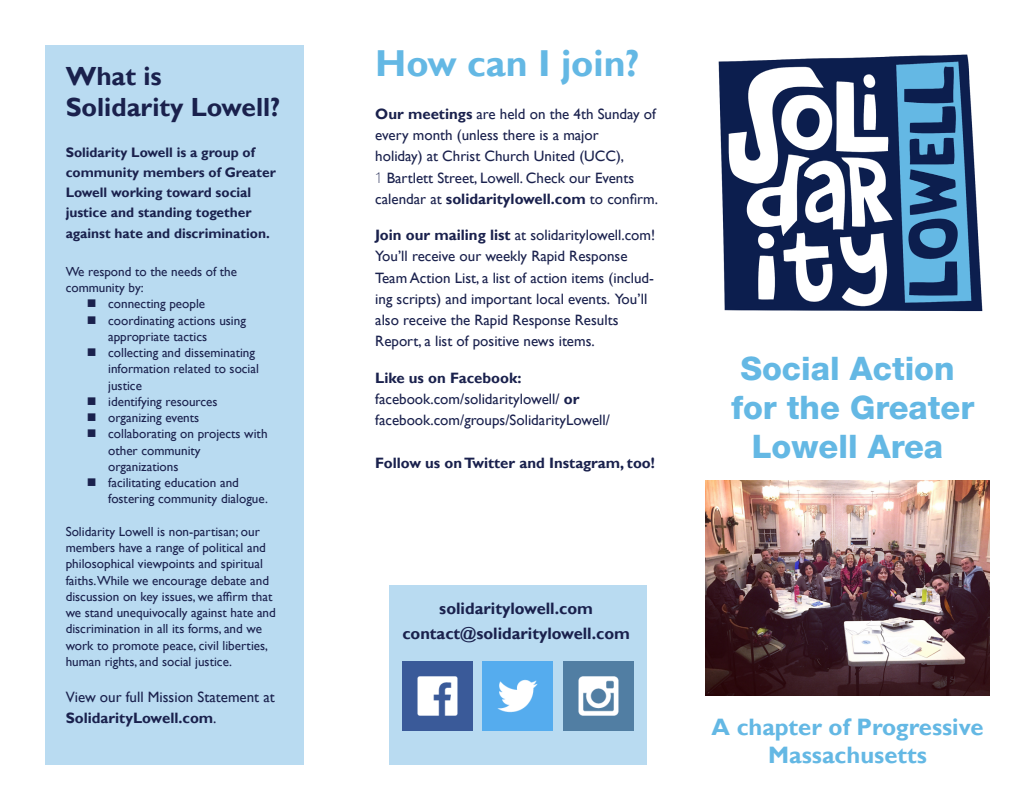
<style>
.page{position:relative;width:1035px;height:810px;background:#fff}
.page>*{position:absolute;margin:0;border:0;box-sizing:border-box;transform-origin:0 0}
.t1{font:700 37.5px "Gill Sans";color:#64b8e4}
.t2{font:800 32.5px/39px "Helvetica Neue LT Std";color:#64b8e4;text-align:center}
.t3{font:700 26.25px/31.2px "Gill Sans";color:#1a214d}
.t4{font:700 23.75px/28.5px "Gill Sans";color:#64b8e4;text-align:center}
.t5{font:700 16.5px/25px "Gill Sans";color:#1a214d;text-align:center}
.t6{font:15px/21.2px "Gill Sans";color:#1a214d}
.t7{font:700 15px "Gill Sans";color:#1a214d}
.t8{font:700 13.75px/20px "Gill Sans";color:#1a214d}
.t9{font:13.12px/16.2px "Gill Sans";color:#1a214d}
.s1{font-weight:700}
.s2{font-family:"Helvetica Neue LT Std";font-weight:100;font-stretch:condensed}
</style>
<div class="page">
<div style="left:45px;top:45px;width:259px;height:720px;background:#b9dbf1"></div>
<div style="left:389px;top:585px;width:257px;height:180px;background:#b9dbf1"></div>
<img style="left:402px;top:661px;width:70px;height:70px">
<img style="left:563px;top:661px;width:70px;height:70px">
<img style="left:483px;top:661px;width:70px;height:70px">
<img style="left:718px;top:54px;width:265px;height:258px">
<img style="left:705px;top:480px;width:285px;height:216px">
<h3 class="t3" style="left:66px;top:61px;width:216px">What is<br>Solidarity Lowell?</h3>
<p class="t8" style="left:66px;top:143px;width:212px">Solidarity Lowell is a group of community members of Greater<br>Lowell working toward social justice and standing together</p>
<p class="t8" style="left:66px;top:224px;width:206px">against hate and discrimination.</p>
<p class="t9" style="left:66px;top:264px;width:173px">We respond to the needs of the community by:</p>
<p class="t9" style="left:87px;top:296px;width:120px">■ connecting people</p>
<p class="t9" style="left:108px;top:312px;width:139px;text-indent:-21px">■ coordinating actions using appropriate tactics</p>
<p class="t9" style="left:108px;top:345px;width:152px;text-indent:-21px">■ collecting and disseminating information related to social justice</p>
<p class="t9" style="left:87px;top:394px;width:132px">■ identifying resources</p>
<p class="t9" style="left:87px;top:410px;width:114px">■ organizing events</p>
<p class="t9" style="left:108px;top:426px;width:161px;text-indent:-21px">■ collaborating on projects with other community organizations</p>
<p class="t9" style="left:108px;top:475px;width:161px;text-indent:-21px">■ facilitating education and fostering community dialogue.</p>
<p class="t9" style="left:66px;top:524px;width:212px">Solidarity Lowell is non-partisan; our members have a range of political and philosophical viewpoints and spiritual faiths.While we encourage debate and discussion on key issues, we affirm that we stand unequivocally against hate and discrimination in all its forms, and we work to promote peace, civil liberties, human rights, and social justice.</p>
<p class="t6" style="left:66px;top:687px;width:211px">View our full Mission Statement at<br><span class="s1">SolidarityLowell.com</span>.</p>
<h1 class="t1" style="left:375px;top:41px;width:266px">How can I join?</h1>
<p class="t6" style="left:375px;top:103px;width:284px"><span class="s1">Our meetings</span> are held on the 4th Sunday of every month (unless there is a major<br>holiday) at Christ Church United (UCC),<br><span class="s2">1</span> Bartlett Street, Lowell. Check our Events calendar at <span class="s1">solidaritylowell.com</span> to confirm.</p>
<p class="t6" style="left:375px;top:225px;width:281px"><span class="s1">Join our mailing list</span> at solidaritylowell.com!<br>You’ll receive our weekly Rapid Response Team Action List, a list of action items (includ&shy;ing scripts) and important local events. You’ll also receive the Rapid Response Results Report, a list of positive news items.</p>
<p class="t6" style="left:375px;top:367px;width:236px"><span class="s1">Like us on Facebook: </span>facebook.com/solidaritylowell/ <span class="s1">or </span>facebook.com/groups/SolidarityLowell/</p>
<p class="t7" style="left:375px;top:454px;width:281px">Follow us on Twitter and Instagram, too!</p>
<p class="t5" style="left:402px;top:596px;width:229px">solidaritylowell.com contact@solidaritylowell.com</p>
<h2 class="t2" style="left:731px;top:348px;width:245px">Social Action for the Greater<br>Lowell Area</h2>
<h3 class="t4" style="left:712px;top:713px;width:273px">A chapter of Progressive<br>Massachusetts</h3>
</div>
